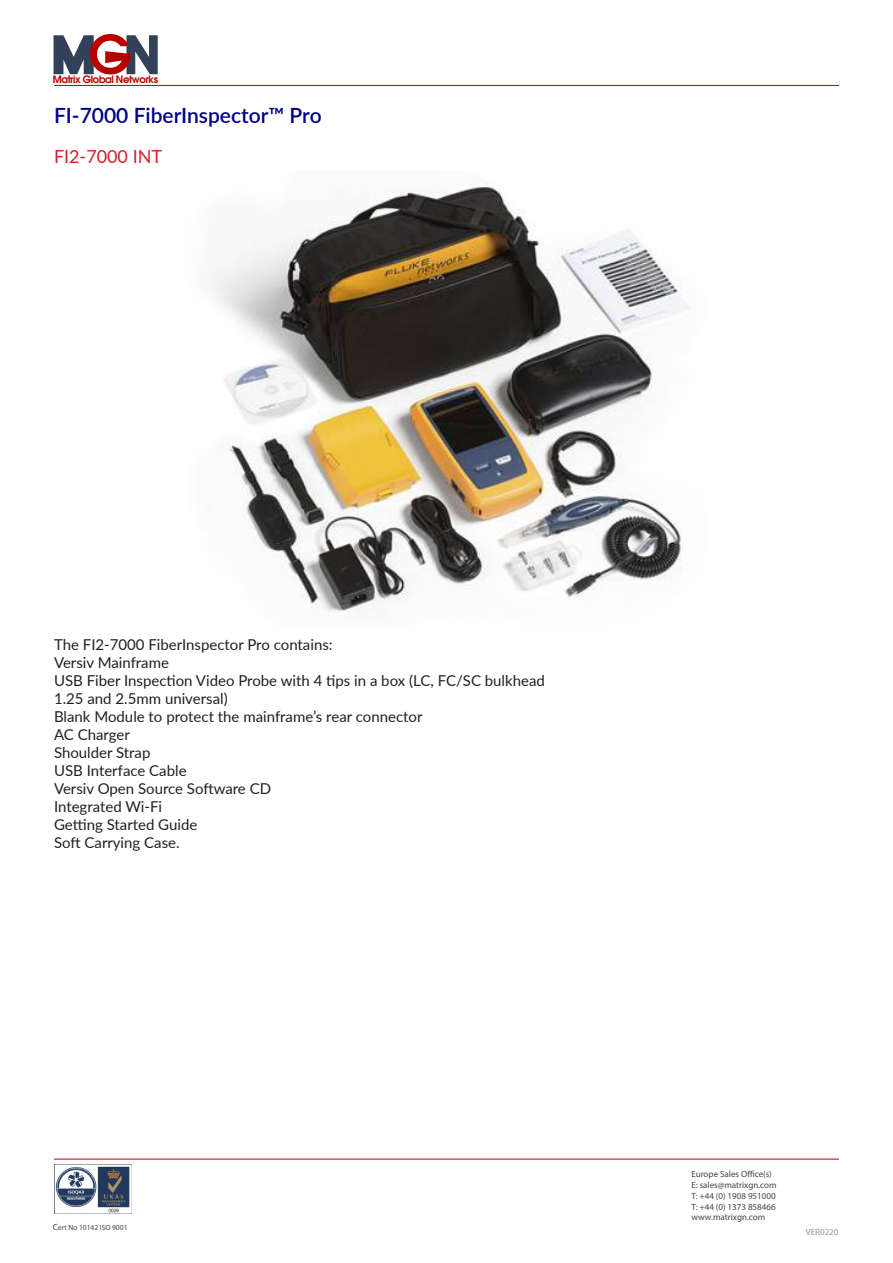
<style>
.page{position:relative;width:893px;height:1263px;background:#fff}
.page>*{position:absolute;margin:0;border:0;box-sizing:border-box;transform-origin:0 0}
.t1{font:600 21px "Lato";color:#000087}
.t2{font:18px "Lato";color:#d1232a}
.t3{font:15px "Lato";color:#231f20}
.t4{font:600 10.2px "Avant Garde";letter-spacing:-.04em;color:#b80000}
.t5{font:9px/10.8px "Myriad Pro";color:#444343}
.t6{font:9px "Myriad Pro";color:#979696}
.t7{font:7.5px "Myriad Pro";color:#444343}
.s1{font-size:9px}
</style>
<div class="page">
<svg style="left:54px;top:34px;width:104px;height:40px"></svg>
<img style="left:55px;top:1164px;width:77px;height:49px">
<hr style="left:54px;top:1159px;width:785px;height:1px;background:#b80000">
<hr style="left:54px;top:85px;width:785px;height:1px;background:#b80000">
<img style="left:212px;top:181px;width:477px;height:433px">
<p class="t4" style="left:53px;top:72px;width:107px">Matrix Global Networks</p>
<p class="t1" style="left:54px;top:100px;width:269px">FI-7000 FiberInspector™ Pro</p>
<p class="t2" style="left:54px;top:144px;width:110px">FI2-7000 INT</p>
<p class="t3" style="left:54px;top:634px;width:280px">The FI2-7000 FiberInspector Pro contains:</p>
<p class="t3" style="left:54px;top:652px;width:116px">Versiv Mainframe</p>
<p class="t3" style="left:54px;top:670px;width:492px">USB Fiber Inspection Video Probe with 4 tips in a box (LC, FC/SC bulkhead</p>
<p class="t3" style="left:54px;top:688px;width:175px">1.25 and 2.5mm universal)</p>
<p class="t3" style="left:54px;top:706px;width:370px">Blank Module to protect the mainframe’s rear connector</p>
<p class="t3" style="left:54px;top:724px;width:77px">AC Charger</p>
<p class="t3" style="left:54px;top:742px;width:98px">Shoulder Strap</p>
<p class="t3" style="left:54px;top:760px;width:134px">USB Interface Cable</p>
<p class="t3" style="left:54px;top:778px;width:219px">Versiv Open Source Software CD</p>
<p class="t3" style="left:54px;top:796px;width:110px">Integrated Wi-Fi</p>
<p class="t3" style="left:54px;top:814px;width:145px">Getting Started Guide</p>
<p class="t3" style="left:54px;top:832px;width:127px">Soft Carrying Case.</p>
<p class="t7" style="left:53px;top:1223px;width:76px"><span class="s1">C</span>ert No 10142 ISO 9001</p>
<p class="t5" style="left:691px;top:1169px;width:87px">Europe Sales Office(s)<br>E: sales@matrixgn.com<br>T: +44 (0) 1908 951000<br>T: +44 (0) 1373 858466 www.matrixgn.com</p>
<p class="t6" style="left:806px;top:1226px;width:34px">VER0220</p>
</div>
